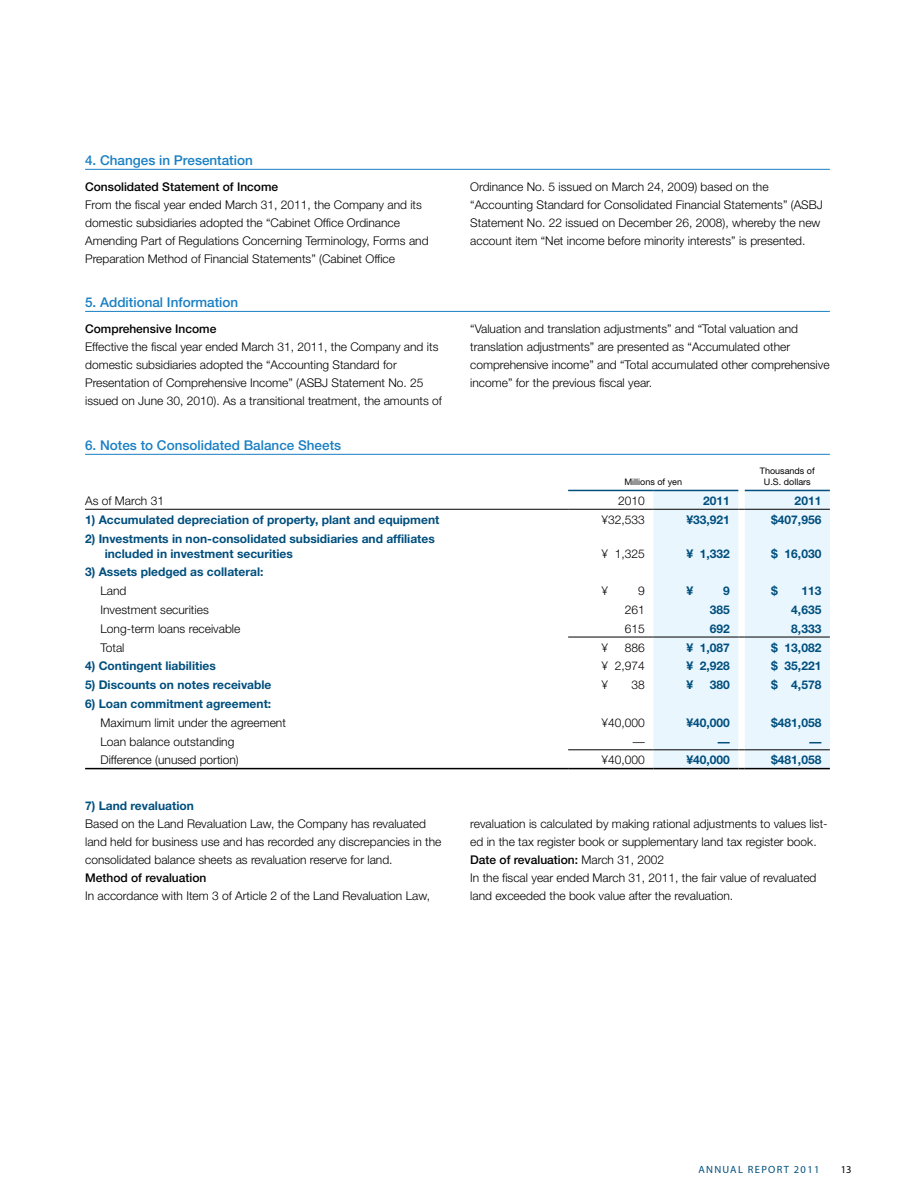
<style>
.page{position:relative;width:915px;height:1191px;background:#fff}
.page>*{position:absolute;margin:0;border:0;box-sizing:border-box;transform-origin:0 0}
.t1{font:500 13.5px "Helvetica Neue";color:#187fc4}
.t2{font:300 12px/18px "Helvetica Neue";color:#000}
.t3{font:700 12px/15px "Helvetica Neue";color:#004f7e}
.t4{font:10.5px "Myriad Pro";letter-spacing:.125em;color:#004f7e}
.t5{font:10.5px "Myriad Pro";color:#000}
.t6{font:9px/10.5px "Helvetica Neue";color:#000;text-align:center}
.s1{font-weight:500}
.s2{font-weight:300;color:#000}
.s3{font-weight:700;color:#004f7e}
</style>
<div class="page">
<hr style="left:85px;top:454px;width:744px;height:1px;background:#187fc4">
<div style="left:653px;top:490px;width:176px;height:278px;background:#eaf6fd"></div>
<hr style="left:568px;top:490px;width:85px;height:1px;background:#004f7e">
<hr style="left:653px;top:490px;width:85px;height:1px;background:#004f7e">
<hr style="left:744px;top:490px;width:85px;height:1px;background:#004f7e">
<hr style="left:568px;top:636px;width:85px;height:1px;background:#000">
<hr style="left:653px;top:636px;width:85px;height:1px;background:#000">
<hr style="left:744px;top:636px;width:85px;height:1px;background:#000">
<hr style="left:568px;top:749px;width:85px;height:1px;background:#000">
<hr style="left:653px;top:749px;width:85px;height:1px;background:#000">
<hr style="left:744px;top:749px;width:85px;height:1px;background:#000">
<hr style="left:85px;top:768px;width:483px;height:1px;background:#000">
<hr style="left:568px;top:768px;width:85px;height:1px;background:#000">
<hr style="left:653px;top:768px;width:85px;height:1px;background:#000">
<hr style="left:744px;top:768px;width:85px;height:1px;background:#000">
<hr style="left:85px;top:509px;width:483px;height:1px;background:#000">
<hr style="left:568px;top:509px;width:85px;height:1px;background:#000">
<hr style="left:653px;top:509px;width:85px;height:1px;background:#000">
<hr style="left:744px;top:509px;width:85px;height:1px;background:#000">
<hr style="left:85px;top:169px;width:744px;height:1px;background:#187fc4">
<hr style="left:85px;top:311px;width:744px;height:1px;background:#187fc4">
<p class="t1" style="left:85px;top:152px;width:169px">4. Changes in Presentation</p>
<p class="t2" style="left:85px;top:178px;width:345px"><span class="s1">Consolidated Statement of Income<br></span>From the fiscal year ended March 31, 2011, the Company and its domestic subsidiaries adopted the “Cabinet Office Ordinance Amending Part of Regulations Concerning Terminology, Forms and Preparation Method of Financial Statements” (Cabinet Office</p>
<p class="t2" style="left:470px;top:178px;width:354px">Ordinance No. 5 issued on March 24, 2009) based on the “Accounting Standard for Consolidated Financial Statements” (ASBJ Statement No. 22 issued on December 26, 2008), whereby the new account item “Net income before minority interests” is presented.</p>
<p class="t1" style="left:85px;top:294px;width:155px">5. Additional Information</p>
<p class="t2" style="left:85px;top:320px;width:358px"><span class="s1">Comprehensive Income<br></span>Effective the fiscal year ended March 31, 2011, the Company and its domestic subsidiaries adopted the “Accounting Standard for Presentation of Comprehensive Income” (ASBJ Statement No. 25 issued on June 30, 2010). As a transitional treatment, the amounts of</p>
<p class="t2" style="left:470px;top:320px;width:361px">“Valuation and translation adjustments” and “Total valuation and translation adjustments” are presented as “Accumulated other comprehensive income” and “Total accumulated other comprehensive income” for the previous fiscal year.</p>
<p class="t1" style="left:85px;top:437px;width:257px">6. Notes to Consolidated Balance Sheets</p>
<p class="t6" style="left:624px;top:476px;width:59px">Millions of yen</p>
<p class="t6" style="left:759px;top:466px;width:56px">Thousands of<br>U.S. dollars</p>
<p class="t2" style="left:85px;top:491px;width:80px">As of March 31</p>
<p class="t2" style="left:617px;top:491px;width:28px">2010</p>
<p class="t3" style="left:703px;top:493px;width:28px">2011</p>
<p class="t3" style="left:794px;top:493px;width:28px">2011</p>
<p class="t3" style="left:85px;top:512px;width:355px">1) Accumulated depreciation of property, plant and equipment</p>
<p class="t2" style="left:601px;top:510px;width:45px">¥32,533</p>
<p class="t3" style="left:686px;top:512px;width:45px">¥33,921</p>
<p class="t3" style="left:771px;top:512px;width:52px">$407,956</p>
<p class="t3" style="left:105px;top:530px;width:331px;text-indent:-20px">2) Investments in non-consolidated subsidiaries and affiliates included in investment securities</p>
<p class="t2" style="left:601px;top:544px;width:45px">¥ 1,325</p>
<p class="t3" style="left:686px;top:545px;width:45px">¥ 1,332</p>
<p class="t3" style="left:771px;top:545px;width:52px">$ 16,030</p>
<p class="t3" style="left:100px;top:562px;width:164px;line-height:18.8px;text-indent:-15px">3) Assets pledged as collateral:<br><span class="s2">Land</span></p>
<p class="t2" style="left:601px;top:581px;width:8px">¥</p>
<p class="t2" style="left:637px;top:581px;width:8px">9</p>
<p class="t3" style="left:686px;top:583px;width:8px">¥</p>
<p class="t3" style="left:723px;top:583px;width:8px">9</p>
<p class="t3" style="left:771px;top:583px;width:8px">$</p>
<p class="t3" style="left:801px;top:583px;width:22px">113</p>
<p class="t2" style="left:100px;top:600px;width:110px">Investment securities</p>
<p class="t2" style="left:624px;top:600px;width:22px">261</p>
<p class="t3" style="left:709px;top:602px;width:22px">385</p>
<p class="t3" style="left:791px;top:602px;width:32px">4,635</p>
<p class="t2" style="left:100px;top:619px;width:141px">Long-term loans receivable</p>
<p class="t2" style="left:624px;top:619px;width:22px">615</p>
<p class="t3" style="left:709px;top:621px;width:22px">692</p>
<p class="t3" style="left:791px;top:621px;width:32px">8,333</p>
<p class="t2" style="left:100px;top:638px;width:26px">Total</p>
<p class="t2" style="left:601px;top:638px;width:8px">¥</p>
<p class="t2" style="left:624px;top:638px;width:22px">886</p>
<p class="t3" style="left:686px;top:639px;width:45px">¥ 1,087</p>
<p class="t3" style="left:771px;top:639px;width:52px">$ 13,082</p>
<p class="t3" style="left:85px;top:658px;width:132px">4) Contingent liabilities</p>
<p class="t2" style="left:601px;top:657px;width:45px">¥ 2,974</p>
<p class="t3" style="left:686px;top:658px;width:45px">¥ 2,928</p>
<p class="t3" style="left:771px;top:658px;width:52px">$ 35,221</p>
<p class="t3" style="left:85px;top:677px;width:188px">5) Discounts on notes receivable</p>
<p class="t2" style="left:601px;top:675px;width:8px">¥</p>
<p class="t2" style="left:631px;top:675px;width:15px">38</p>
<p class="t3" style="left:686px;top:677px;width:8px">¥</p>
<p class="t3" style="left:709px;top:677px;width:22px">380</p>
<p class="t3" style="left:771px;top:677px;width:52px">$ 4,578</p>
<p class="t2" style="left:100px;top:694px;width:187px;line-height:18.8px;text-indent:-15px"><span class="s3">6) Loan commitment agreement:<br></span>Maximum limit under the agreement</p>
<p class="t2" style="left:601px;top:713px;width:45px">¥40,000</p>
<p class="t3" style="left:686px;top:714px;width:45px">¥40,000</p>
<p class="t3" style="left:771px;top:714px;width:52px">$481,058</p>
<p class="t2" style="left:100px;top:732px;width:135px">Loan balance outstanding</p>
<p class="t2" style="left:632px;top:732px;width:13px">—</p>
<p class="t3" style="left:717px;top:733px;width:13px">—</p>
<p class="t3" style="left:809px;top:733px;width:13px">—</p>
<p class="t2" style="left:100px;top:751px;width:140px">Difference (unused portion)</p>
<p class="t2" style="left:601px;top:751px;width:45px">¥40,000</p>
<p class="t3" style="left:686px;top:752px;width:45px">¥40,000</p>
<p class="t3" style="left:771px;top:752px;width:52px">$481,058</p>
<p class="t2" style="left:85px;top:796px;width:358px"><span class="s3">7) Land revaluation<br></span>Based on the Land Revaluation Law, the Company has revaluated land held for business use and has recorded any discrepancies in the consolidated balance sheets as revaluation reserve for land.<br><span class="s1">Method of revaluation<br></span>In accordance with Item 3 of Article 2 of the Land Revaluation Law,</p>
<p class="t2" style="left:470px;top:814px;width:359px">revaluation is calculated by making rational adjustments to values list&shy;ed in the tax register book or supplementary land tax register book.<br><span class="s1">Date of revaluation:</span> March 31, 2002<br>In the fiscal year ended March 31, 2011, the fair value of revaluated land exceeded the book value after the revaluation.</p>
<p class="t4" style="left:698px;top:1162px;width:122px">ANNUAL REPORT 2011</p>
<p class="t5" style="left:840px;top:1162px;width:12px">13</p>
</div>
